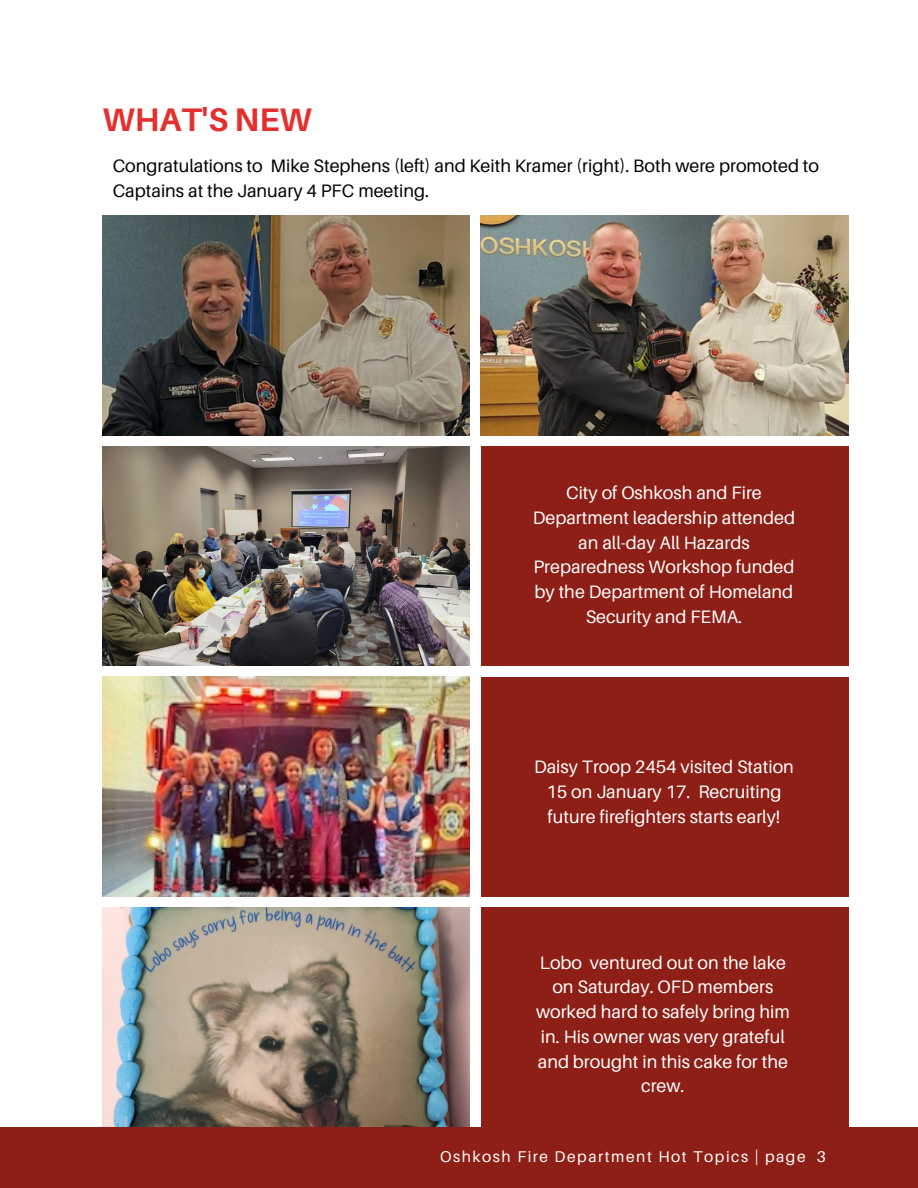
<style>
.page{position:relative;width:918px;height:1188px;background:#fff}
.page>*{position:absolute;margin:0;border:0;box-sizing:border-box;transform-origin:0 0}
.t1{font:700 32.7px "Aileron";color:#e42f2f}
.t2{font:18px/24.8px "Aileron";color:#fff;text-align:center}
.t3{font:18px/24.8px "Aileron";color:#000}
.t4{font:15.6px "Aileron";letter-spacing:.1em;color:#fff}
</style>
<div class="page">
<div style="left:481px;top:908px;width:367px;height:219px;background:#8d1f16"></div>
<div style="left:481px;top:677px;width:367px;height:219px;background:#8d1f16"></div>
<img style="left:103px;top:908px;width:366px;height:219px">
<img style="left:103px;top:446px;width:366px;height:220px">
<img style="left:481px;top:216px;width:367px;height:219px">
<img style="left:103px;top:216px;width:366px;height:219px">
<div style="left:481px;top:446px;width:367px;height:220px;background:#8d1f16"></div>
<img style="left:103px;top:677px;width:366px;height:219px">
<div style="left:0;top:1127px;width:918px;height:61px;background:#8d1f16"></div>
<h1 class="t1" style="left:103px;top:99px;width:211px">WHAT'S NEW</h1>
<p class="t3" style="left:113px;top:153px;width:708px">Congratulations to Mike Stephens (left) and Keith Kramer (right). Both were promoted to<br>Captains at the January 4 PFC meeting.</p>
<p class="t2" style="left:533px;top:480px;width:264px">City of Oshkosh and Fire<br>Department leadership attended an all-day All Hazards<br>Preparedness Workshop funded by the Department of Homeland<br>Security and FEMA.</p>
<p class="t2" style="left:534px;top:754px;width:261px">Daisy Troop 2454 visited Station<br>15 on January 17. Recruiting future firefighters starts early!</p>
<p class="t2" style="left:536px;top:950px;width:255px">Lobo ventured out on the lake on Saturday. OFD members worked hard to safely bring him in. His owner was very grateful and brought in this cake for the crew.</p>
<p class="t4" style="left:440px;top:1147px;width:387px">Oshkosh Fire Department Hot Topics | page 3</p>
</div>
